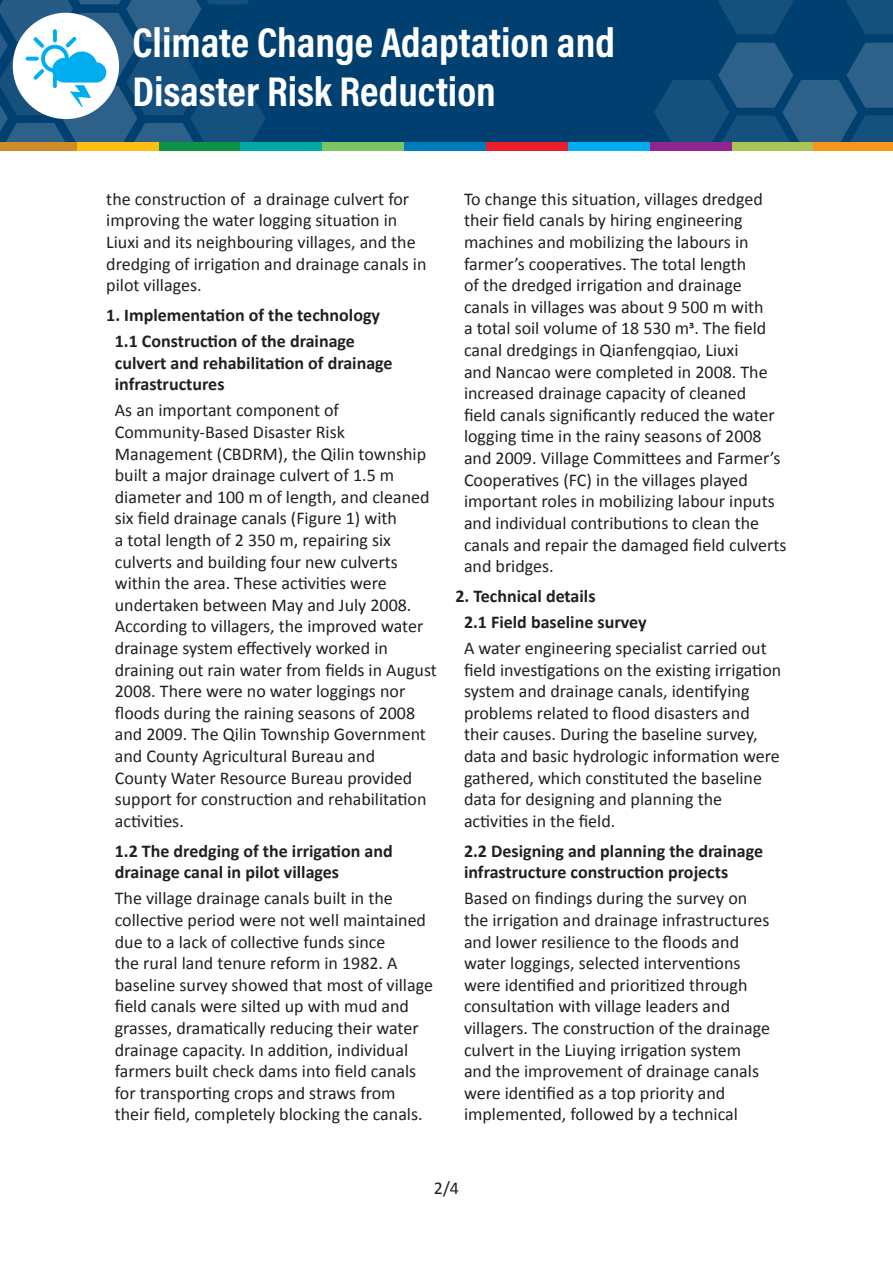
<style>
.page{position:relative;width:893px;height:1263px;background:#fff}
.page>*{position:absolute;margin:0;border:0;box-sizing:border-box;transform-origin:0 0}
.t1{font:700 42px/49.5px "Acumin Pro Cond";color:#fff}
.Body_Text_1_1{font:18px/21.6px "Calibri";color:#231f20}
.Subheading_1_1{font:700 18px/21.6px "Calibri";color:#231f20}
.Body_Text{font:18px/21.6px "Calibri";color:#231f20}
.Heading_1{font:700 18px "Calibri";color:#231f20}
</style>
<div class="page">
<div style="left:0;top:0;width:893px;height:145px;background:#004071"></div>
<svg style="left:847px;top:0;width:46px;height:34px"></svg>
<svg style="left:718px;top:0;width:75px;height:34px"></svg>
<svg style="left:654px;top:43px;width:239px;height:107px"></svg>
<div style="left:813px;top:142px;width:80px;height:8px;background:#f7951d"></div>
<div style="left:732px;top:142px;width:81px;height:8px;background:#aac455"></div>
<div style="left:650px;top:142px;width:81px;height:8px;background:#90268f"></div>
<div style="left:568px;top:142px;width:81px;height:8px;background:#00aeef"></div>
<div style="left:486px;top:142px;width:82px;height:8px;background:#eb1c2c"></div>
<div style="left:404px;top:142px;width:82px;height:8px;background:#007cbb"></div>
<div style="left:322px;top:142px;width:82px;height:8px;background:#7bc465"></div>
<div style="left:240px;top:142px;width:82px;height:8px;background:#00a9a3"></div>
<svg style="left:0;top:0;width:265px;height:150px"></svg>
<p class="t1" style="left:133px;top:16px;width:484px">Climate Change Adaptation and<br>Disaster Risk Reduction</p>
<p class="Body_Text" style="left:106px;top:188px;width:322px">the construction of a drainage culvert for improving the water logging situation in Liuxi and its neighbouring villages, and the dredging of irrigation and drainage canals in pilot villages.</p>
<p class="Heading_1" style="left:106px;top:304px;width:275px">1. Implementation of the technology</p>
<p class="Subheading_1_1" style="left:115px;top:330px;width:279px">1.1 Construction of the drainage culvert and rehabilitation of drainage infrastructures</p>
<p class="Body_Text_1_1" style="left:115px;top:400px;width:324px">As an important component of Community‑Based Disaster Risk Management (CBDRM), the Qilin township built a major drainage culvert of 1.5 m diameter and 100 m of length, and cleaned six field drainage canals (Figure 1) with<br>a total length of 2 350 m, repairing six culverts and building four new culverts within the area. These activities were undertaken between May and July 2008.<br>According to villagers, the improved water drainage system effectively worked in draining out rain water from fields in August 2008. There were no water loggings nor floods during the raining seasons of 2008 and 2009. The Qilin Township Government and County Agricultural Bureau and<br>County Water Resource Bureau provided support for construction and rehabilitation activities.</p>
<p class="Subheading_1_1" style="left:115px;top:839px;width:279px">1.2 The dredging of the irrigation and drainage canal in pilot villages</p>
<p class="Body_Text_1_1" style="left:115px;top:887px;width:320px">The village drainage canals built in the collective period were not well maintained due to a lack of collective funds since<br>the rural land tenure reform in 1982. A baseline survey showed that most of village field canals were silted up with mud and grasses, dramatically reducing their water drainage capacity. In addition, individual farmers built check dams into field canals for transporting crops and straws from their field, completely blocking the canals.</p>
<p class="Body_Text_1_1" style="left:464px;top:188px;width:324px">To change this situation, villages dredged their field canals by hiring engineering machines and mobilizing the labours in farmer’s cooperatives. The total length<br>of the dredged irrigation and drainage canals in villages was about 9 500 m with<br>a total soil volume of 18 530 m3. The field canal dredgings in Qianfengqiao, Liuxi<br>and Nancao were completed in 2008. The increased drainage capacity of cleaned<br>field canals significantly reduced the water logging time in the rainy seasons of 2008 and 2009. Village Committees and Farmer’s Cooperatives (FC) in the villages played important roles in mobilizing labour inputs and individual contributions to clean the canals and repair the damaged field culverts and bridges.</p>
<p class="Heading_1" style="left:455px;top:585px;width:142px">2. Technical details</p>
<p class="Subheading_1_1" style="left:464px;top:610px;width:184px">2.1 Field baseline survey</p>
<p class="Body_Text_1_1" style="left:464px;top:637px;width:319px">A water engineering specialist carried out field investigations on the existing irrigation system and drainage canals, identifying problems related to flood disasters and their causes. During the baseline survey, data and basic hydrologic information were gathered, which constituted the baseline data for designing and planning the activities in the field.</p>
<p class="Subheading_1_1" style="left:464px;top:839px;width:301px">2.2 Designing and planning the drainage infrastructure construction projects</p>
<p class="Body_Text_1_1" style="left:464px;top:887px;width:308px">Based on findings during the survey on the irrigation and drainage infrastructures and lower resilience to the floods and water loggings, selected interventions were identified and prioritized through consultation with village leaders and villagers. The construction of the drainage culvert in the Liuying irrigation system and the improvement of drainage canals were identified as a top priority and implemented, followed by a technical</p>
<p class="Body_Text_1_1" style="left:434px;top:1178px;width:27px">2/4</p>
</div>
